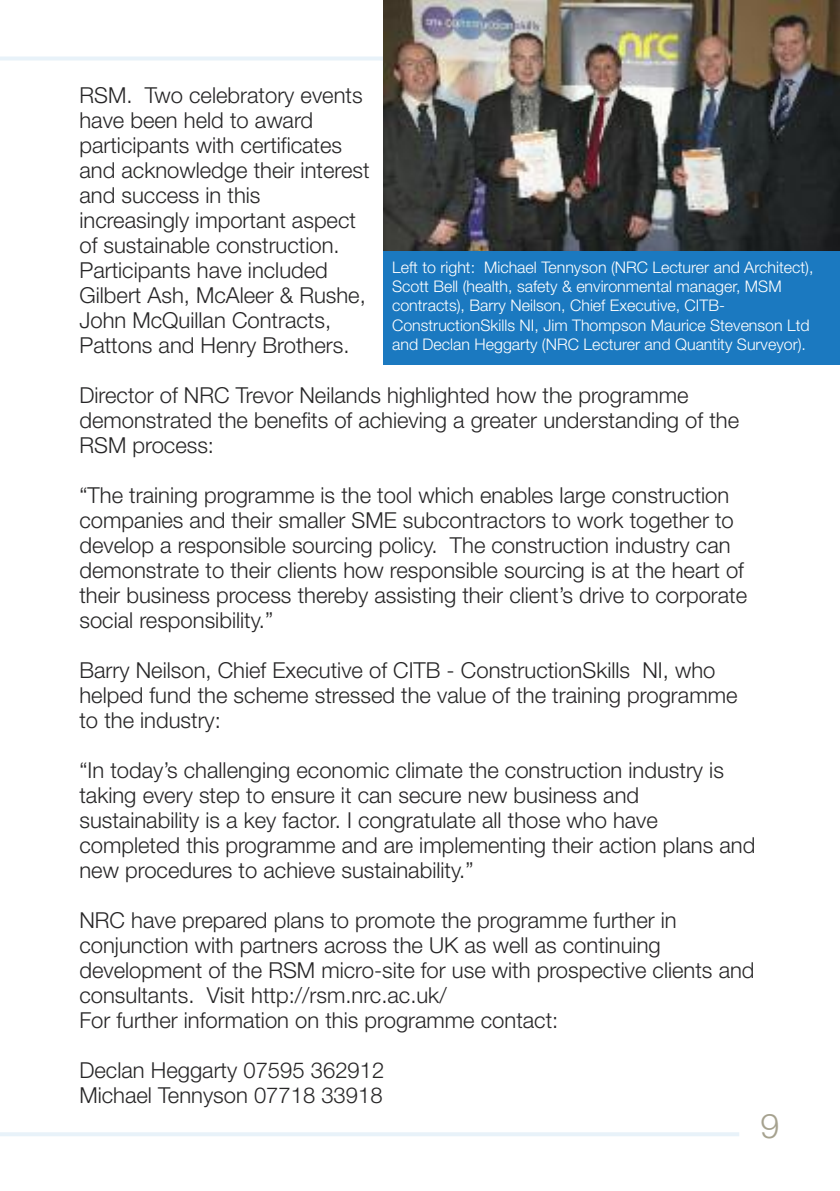
<style>
.page{position:relative;width:840px;height:1191px;background:#fff}
.page>*{position:absolute;margin:0;border:0;box-sizing:border-box;transform-origin:0 0}
.t1{font:300 34px "Helvetica Neue LT Std";color:#a6a28f}
.t2{font:300 22px/25px "Helvetica Neue LT Std";color:#272627}
.t3{font:300 16px/19.2px "Helvetica Neue LT Std";color:#fff}
</style>
<div class="page">
<hr style="left:0;top:1132px;width:738px;height:4px;background:#e8f2f9">
<hr style="left:0;top:56px;width:760px;height:4px;background:#e8f2f9">
<img style="left:383px;top:0;width:456px;height:251px">
<div style="left:383px;top:251px;width:456px;height:113px;background:#1b79c0"></div>
<p class="t2" style="left:79px;top:84px;width:291px">RSM. Two celebratory events have been held to award participants with certificates and acknowledge their interest and success in this increasingly important aspect of sustainable construction.<br>Participants have included<br>Gilbert Ash, McAleer &amp; Rushe,<br>John McQuillan Contracts,<br>Pattons and Henry Brothers.</p>
<p class="t2" style="left:79px;top:384px;width:660px">Director of NRC Trevor Neilands highlighted how the programme demonstrated the benefits of achieving a greater understanding of the<br>RSM process:</p>
<p class="t2" style="left:79px;top:484px;width:669px">“The training programme is the tool which enables large construction companies and their smaller SME subcontractors to work together to develop a responsible sourcing policy. The construction industry can demonstrate to their clients how responsible sourcing is at the heart of their business process thereby assisting their client’s drive to corporate social responsibility.”</p>
<p class="t2" style="left:79px;top:659px;width:659px">Barry Neilson, Chief Executive of CITB - ConstructionSkills NI, who helped fund the scheme stressed the value of the training programme to the industry:</p>
<p class="t2" style="left:79px;top:759px;width:677px">“In today’s challenging economic climate the construction industry is taking every step to ensure it can secure new business and sustainability is a key factor. I congratulate all those who have completed this programme and are implementing their action plans and new procedures to achieve sustainability.”</p>
<p class="t2" style="left:79px;top:909px;width:676px">NRC have prepared plans to promote the programme further in conjunction with partners across the UK as well as continuing development of the RSM micro-site for use with prospective clients and consultants. Visit http://rsm.nrc.ac.uk/<br>For further information on this programme contact:</p>
<p class="t2" style="left:79px;top:1059px;width:306px">Declan Heggarty 07595 362912<br>Michael Tennyson 07718 33918</p>
<p class="t3" style="left:392px;top:259px;width:422px">Left to right: Michael Tennyson (NRC Lecturer and Architect), Scott Bell (health, safety &amp; environmental manager, MSM contracts), Barry Neilson, Chief Executive, CITB-ConstructionSkills NI, Jim Thompson Maurice Stevenson Ltd and Declan Heggarty (NRC Lecturer and Quantity Surveyor).</p>
<p class="t1" style="left:760px;top:1113px;width:20px">9</p>
</div>
